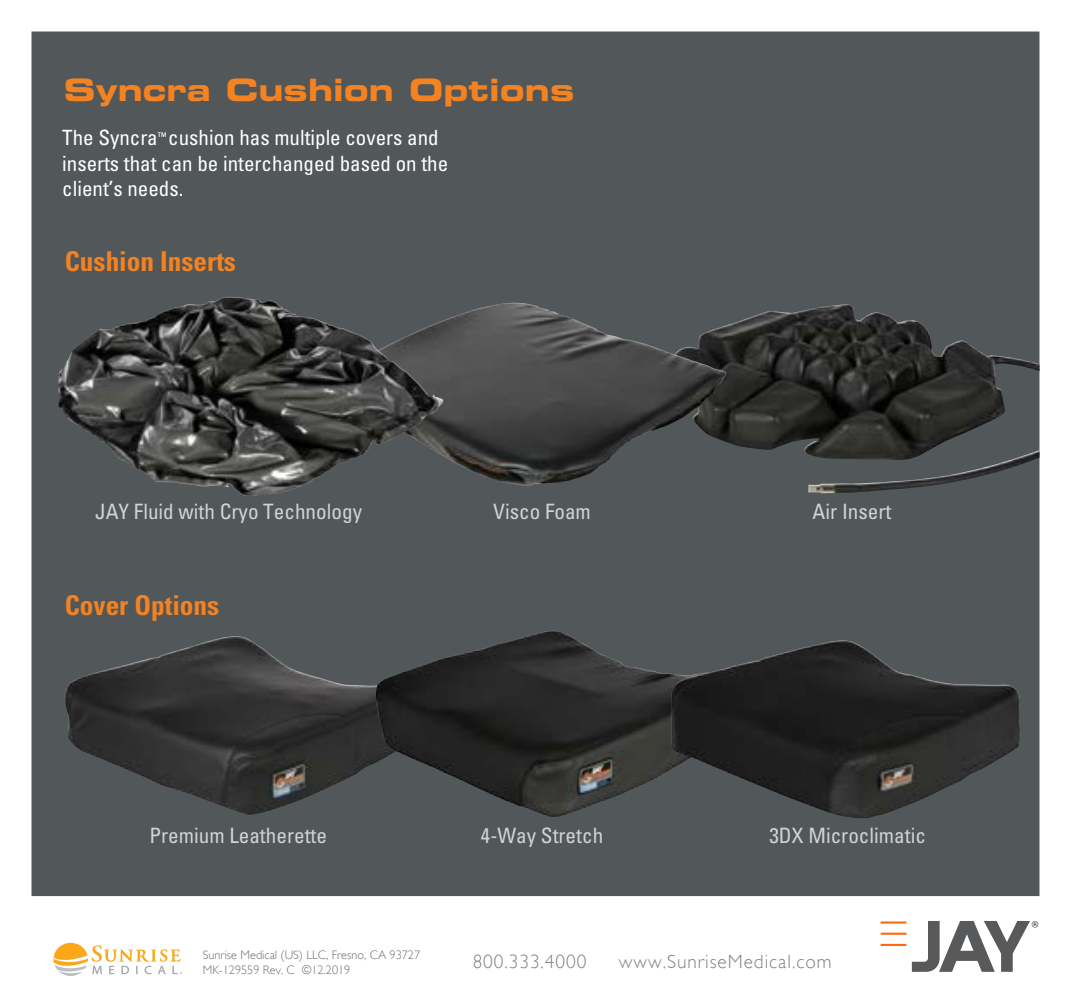
<style>
.page{position:relative;width:1071px;height:1008px;background:#fff}
.page>*{position:absolute;margin:0;border:0;box-sizing:border-box;transform-origin:0 0}
.t1{font:30.8px "Eurostile LT Std Bold Ex 2";color:#f58220}
.t2{font:700 condensed 27.3px "Univers LT Std";color:#f58220}
.t3{font:condensed 21.18px "Univers LT Std";color:#d1d3d4}
.t4{font:condensed 21px/25.2px "Univers LT Std";color:#fff}
.t5{font:300 19.25px "Gill Sans";letter-spacing:.05em;color:#808285}
.t6{font:300 12.25px/14.7px "Gill Sans";color:#6d6e71}
</style>
<div class="page">
<div style="left:32px;top:32px;width:1008px;height:864px;background:#52575a"></div>
<hr style="left:881px;top:933px;width:26px;height:2px;background:#ff6b12">
<hr style="left:881px;top:944px;width:25px;height:2px;background:#ff6b12">
<hr style="left:881px;top:921px;width:25px;height:3px;background:#ff6b12">
<svg style="left:912px;top:921px;width:126px;height:51px"></svg>
<svg style="left:53px;top:943px;width:129px;height:33px"></svg>
<img style="left:62px;top:636px;width:314px;height:180px">
<img style="left:376px;top:631px;width:335px;height:187px">
<img style="left:670px;top:640px;width:351px;height:178px">
<img style="left:665px;top:304px;width:375px;height:190px">
<img style="left:362px;top:303px;width:365px;height:183px">
<img style="left:58px;top:297px;width:304px;height:201px">
<h1 class="t1" style="left:64px;top:68px;width:512px">Syncra Cushion Options</h1>
<p class="t4" style="left:62px;top:125px;width:388px">The Syncra<sup>™</sup> cushion has multiple covers and inserts that can be interchanged based on the client’s needs.</p>
<p class="t2" style="left:65px;top:245px;width:173px">Cushion Inserts</p>
<p class="t3" style="left:95px;top:498px;width:269px">JAY Fluid with Cryo Technology</p>
<p class="t2" style="left:65px;top:589px;width:156px">Cover Options</p>
<p class="t3" style="left:149px;top:822px;width:179px">Premium Leatherette</p>
<p class="t3" style="left:493px;top:498px;width:99px">Visco Foam</p>
<p class="t3" style="left:481px;top:822px;width:124px">4-Way Stretch</p>
<p class="t3" style="left:813px;top:498px;width:80px">Air Insert</p>
<p class="t3" style="left:770px;top:822px;width:158px">3DX Microclimatic</p>
<p class="t6" style="left:203px;top:948px;width:219px">Sunrise Medical (US) LLC, Fresno, CA 93727<br>MK-129559 Rev. C ©12.2019</p>
<p class="t5" style="left:473px;top:950px;width:115px">800.333.4000</p>
<p class="t5" style="left:619px;top:950px;width:214px">www.SunriseMedical.com</p>
</div>
